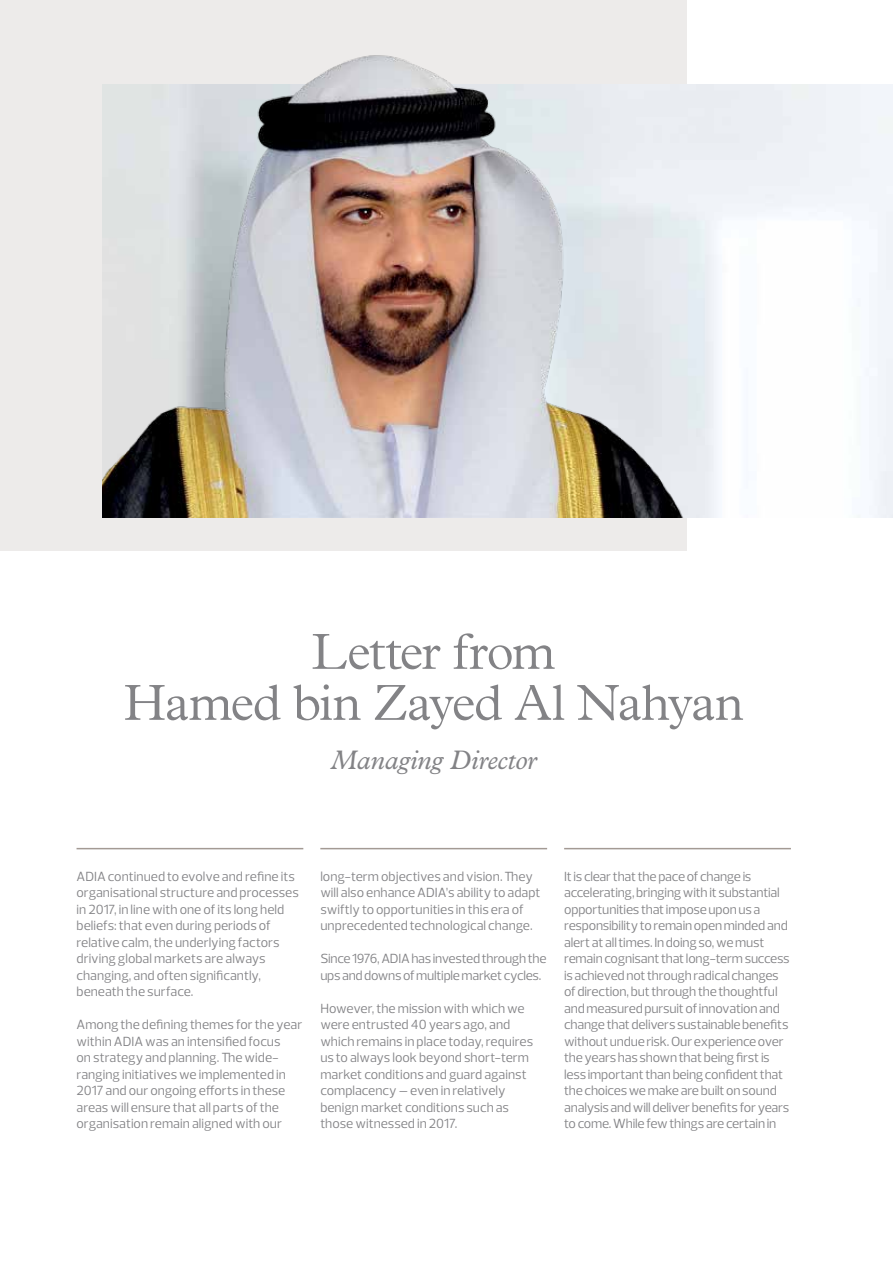
<style>
.page{position:relative;width:893px;height:1263px;background:#fff}
.page>*{position:absolute;margin:0;border:0;box-sizing:border-box;transform-origin:0 0}
.t1{font:300 51px/51px "Plantin Std";letter-spacing:-.025em;color:#838386;text-align:center}
.t2{font:italic 27px "Plantin Std";letter-spacing:-.01em;color:#838386}
.t3{font:13.5px/16.5px "Prelo";letter-spacing:-.01em;color:#838386}
</style>
<div class="page">
<hr style="left:320px;top:848px;width:227px;height:1px;background:#a39a94">
<hr style="left:77px;top:848px;width:226px;height:1px;background:#a39a94">
<hr style="left:564px;top:848px;width:227px;height:1px;background:#a39a94">
<div style="left:0;top:0;width:686px;height:551px;background:#edebea"></div>
<img style="left:102px;top:55px;width:584px;height:463px">
<h1 class="t1" style="left:124px;top:626px;width:621px">Letter from<br>Hamed bin Zayed Al Nahyan</h1>
<h2 class="t2" style="left:331px;top:744px;width:207px">Managing Director</h2>
<p class="t3" style="left:77px;top:868px;width:224px">ADIA continued to evolve and refine its organisational structure and processes in 2017, in line with one of its long held beliefs: that even during periods of relative calm, the underlying factors driving global markets are always changing, and often significantly, beneath the surface.</p>
<p class="t3" style="left:77px;top:1017px;width:227px">Among the defining themes for the year within ADIA was an intensified focus<br>on strategy and planning. The wide&shy;ranging initiatives we implemented in 2017 and our ongoing efforts in these areas will ensure that all parts of the organisation remain aligned with our</p>
<p class="t3" style="left:320px;top:868px;width:222px">long-term objectives and vision. They will also enhance ADIA’s ability to adapt swiftly to opportunities in this era of unprecedented technological change.</p>
<p class="t3" style="left:320px;top:951px;width:228px">Since 1976, ADIA has invested through the ups and downs of multiple market cycles.</p>
<p class="t3" style="left:320px;top:1000px;width:214px">However, the mission with which we were entrusted 40 years ago, and which remains in place today, requires us to always look beyond short-term market conditions and guard against complacency – even in relatively benign market conditions such as thosewitnessed in 2017.</p>
<p class="t3" style="left:564px;top:868px;width:227px">It is clear that the pace of change is accelerating, bringing with it substantial opportunities that impose upon us a responsibility to remain open minded and alert at all times. In doing so, we must remain cognisant that long-term success is achieved not through radical changes of direction, but through the thoughtful and measured pursuit of innovation and change that delivers sustainable benefits without undue risk. Our experience over the years has shown that being first is less important than being confident that the choices we make are built on sound analysis and will deliver benefits for years to come. While few things are certain in</p>
</div>
